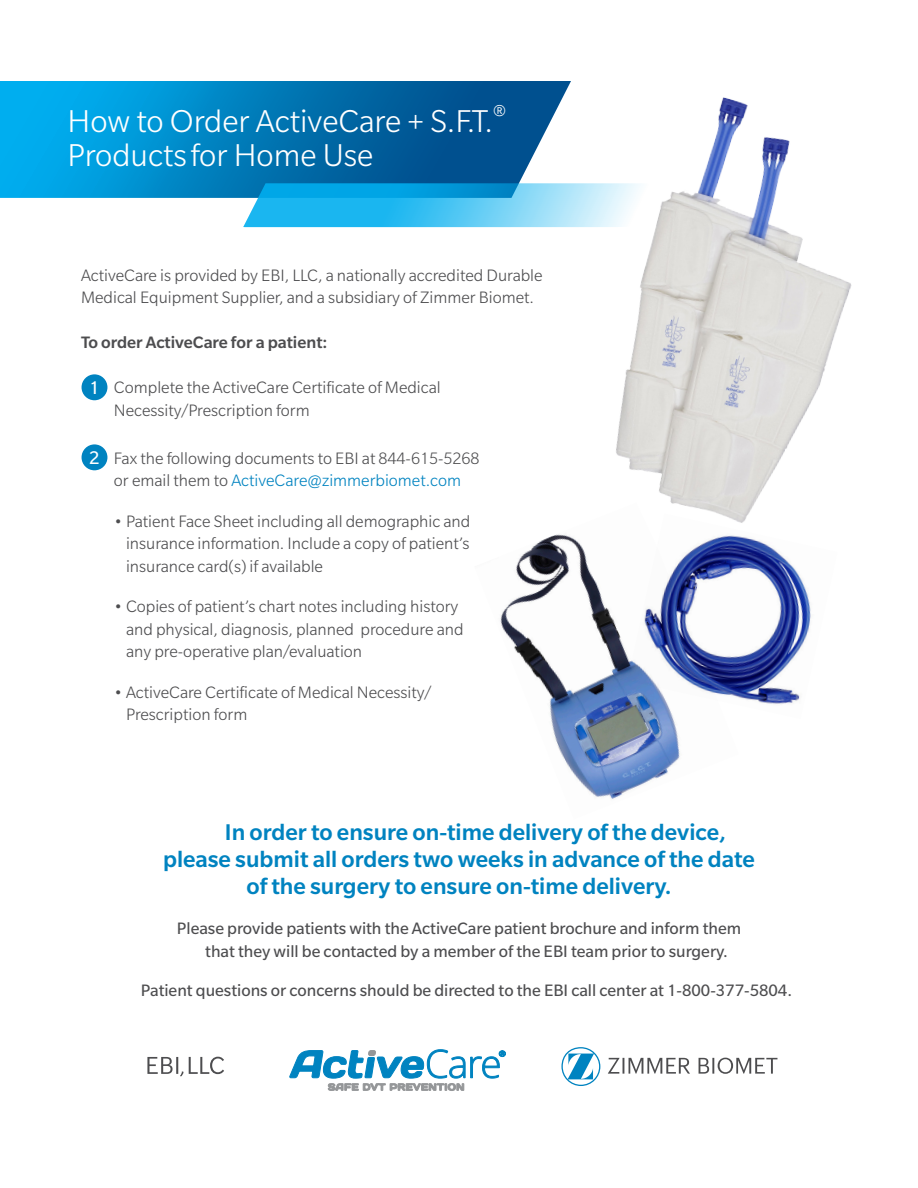
<style>
.page{position:relative;width:918px;height:1188px;background:#fff}
.page>*{position:absolute;margin:0;border:0;box-sizing:border-box;transform-origin:0 0}
.t1{font:300 34.35px/34.3px "Slate Pro";color:#fff}
.t2{font:500 24.75px "Slate Pro";color:#0083c0}
.t3{font:19.95px "Slate Pro";color:#fff}
.t4{font:300 18px/22.5px "Slate Pro";color:#4d4d4f}
.t5{font:18px/22.5px "Slate Pro";color:#4d4d4f}
.t6{font:500 18px "Slate Pro";color:#4d4d4f}
.s1{color:#0083c0}
</style>
<div class="page">
<img style="left:500px;top:535px;width:180px;height:264px">
<svg style="left:0;top:81px;width:554px;height:117px;background:#057ebb"></svg>
<svg style="left:243px;top:183px;width:311px;height:44px;background:#33b7eb"></svg>
<img style="left:627px;top:567px;width:184px;height:152px">
<svg style="left:328px;top:1084px;width:136px;height:7px"></svg>
<svg style="left:290px;top:1050px;width:216px;height:28px"></svg>
<svg style="left:608px;top:1058px;width:169px;height:16px"></svg>
<svg style="left:561px;top:1047px;width:39px;height:39px"></svg>
<svg style="left:147px;top:1057px;width:77px;height:20px"></svg>
<img style="left:554px;top:81px;width:298px;height:486px">
<div style="left:82px;top:374px;width:25px;height:26px;background:#0083c0;border-radius:50%"></div>
<div style="left:82px;top:444px;width:25px;height:26px;background:#0083c0;border-radius:50%"></div>
<h1 class="t1" style="left:68px;top:103px;width:440px">How to Order ActiveCare + S.F.T.<sup>®<br></sup>Productsfor Home Use</h1>
<p class="t4" style="left:81px;top:264px;width:463px">ActiveCare is provided by EBI, LLC, a nationally accredited Durable<br>Medical Equipment Supplier, and a subsidiary of Zimmer Biomet.</p>
<p class="t6" style="left:81px;top:333px;width:248px">To order ActiveCare for a patient:</p>
<p class="t4" style="left:114px;top:376px;width:328px">Complete the ActiveCare Certificate of Medical<br>Necessity/Prescription form</p>
<p class="t4" style="left:114px;top:447px;width:367px">Fax the following documents to EBI at 844-615-5268 or email them to <span class="s1">ActiveCare@zimmerbiomet.com</span></p>
<p class="t4" style="left:126px;top:510px;width:346px;text-align:justify;text-indent:-12px">• Patient Face Sheet including all demographic and insurance information. Include a copy of patient’s insurance card(s) if available</p>
<p class="t4" style="left:126px;top:595px;width:339px;text-indent:-12px">• Copies of patient’s chart notes including history and physical, diagnosis, planned procedure and any pre-operative plan/evaluation</p>
<p class="t4" style="left:126px;top:681px;width:307px;text-indent:-12px">• ActiveCare Certificate of Medical Necessity/<br>Prescription form</p>
<p class="t3" style="left:89px;top:377px;width:12px">1</p>
<p class="t3" style="left:89px;top:447px;width:12px">2</p>
<h2 class="t2" style="left:225px;top:819px;width:503px">In order to ensure on-time delivery of the device,</h2>
<h2 class="t2" style="left:163px;top:846px;width:593px">please submit all orders two weeks in advance of the date</h2>
<h2 class="t2" style="left:246px;top:873px;width:427px">of the surgery to ensure on-time delivery.</h2>
<p class="t5" style="left:205px;top:917px;width:537px;text-indent:-28px">Please provide patients with the ActiveCare patient brochure and inform them that they will be contacted by a member of the EBI team prior to surgery.</p>
<p class="t5" style="left:141px;top:979px;width:653px">Patient questions or concerns should be directed to the EBI call center at 1-800-377-5804.</p>
</div>
